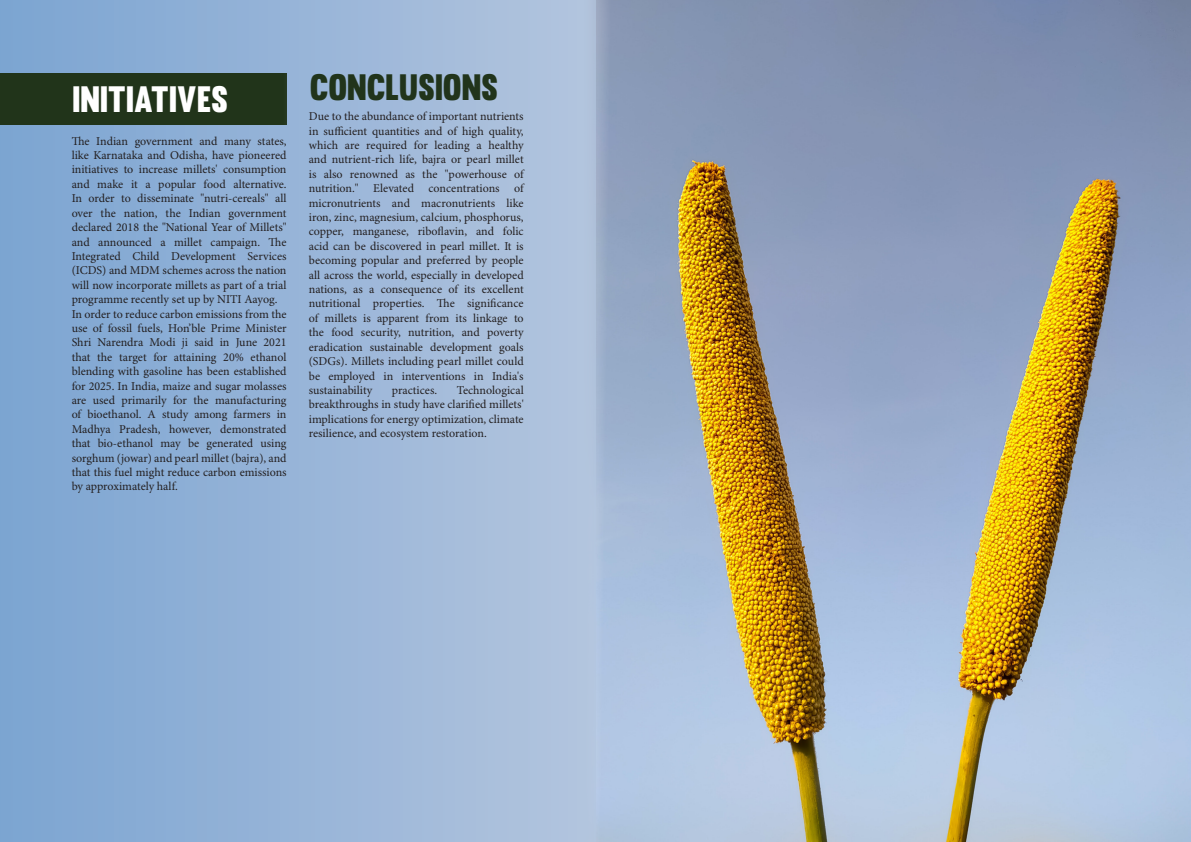
<style>
.page{position:relative;width:1191px;height:842px;background:#fff}
.page>*{position:absolute;margin:0;border:0;box-sizing:border-box;transform-origin:0 0}
.t1{font:36px "Muro";color:#fff}
.t2{font:36px "Muro";color:#21341b}
.t3{font:12px/14.4px "Minion Pro";color:#231f20;text-align:justify}
</style>
<div class="page">
<img style="left:596px;top:0;width:595px;height:842px">
<div style="left:0;top:0;width:596px;height:842px;background:linear-gradient(to right,#7ba4d1,#b3c5de)"></div>
<div style="left:0;top:73px;width:286px;height:51px;background:#21341a"></div>
<p class="t1" style="left:73px;top:77px;width:157px">INITIATIVES</p>
<p class="t3" style="left:72px;top:134px;width:216px">The Indian government and many states, like Karnataka and Odisha, have pioneered initiatives to increase millets' consumption and make it a popular food alternative.<br>In order to disseminate "nutri-cereals" all over the nation, the Indian government declared 2018 the "National Year of Millets" and announced a millet campaign. The Integrated Child Development Services (ICDS) and MDM schemes across the nation will now incorporate millets as part of a trial programme recently set up by NITI Aayog.</p>
<p class="t3" style="left:72px;top:307px;width:216px">In order to reduce carbon emissions from the use of fossil fuels, Hon’ble Prime Minister Shri Narendra Modi ji said in June 2021 that the target for attaining 20% ethanol blending with gasoline has been established for 2025. In India, maize and sugar molasses are used primarily for the manufacturing of bioethanol. A study among farmers in Madhya Pradesh, however, demonstrated that bio-ethanol may be generated using sorghum (jowar) and pearl millet (bajra), and that this fuel might reduce carbon emissions by approximately half.</p>
<p class="t2" style="left:310px;top:65px;width:190px">CONCLUSIONS</p>
<p class="t3" style="left:309px;top:110px;width:216px">Due to the abundance of important nutrients in sufficient quantities and of high quality, which are required for leading a healthy and nutrient-rich life, bajra or pearl millet is also renowned as the "powerhouse of nutrition." Elevated concentrations of micronutrients and macronutrients like iron, zinc, magnesium, calcium, phosphorus, copper, manganese, riboflavin, and folic acid can be discovered in pearl millet. It is becoming popular and preferred by people all across the world, especially in developed nations, as a consequence of its excellent nutritional properties. The significance of millets is apparent from its linkage to the food security, nutrition, and poverty eradication sustainable development goals (SDGs). Millets including pearl millet could be employed in interventions in India's sustainability</p>
<p class="t3" style="left:309px;top:383px;width:216px;text-indent:148px">Technological breakthroughs in study have clarified millets' implications for energy optimization, climate resilience, and ecosystem restoration.</p>
<p class="t3" style="left:392px;top:383px;width:47px">practices.</p>
</div>
